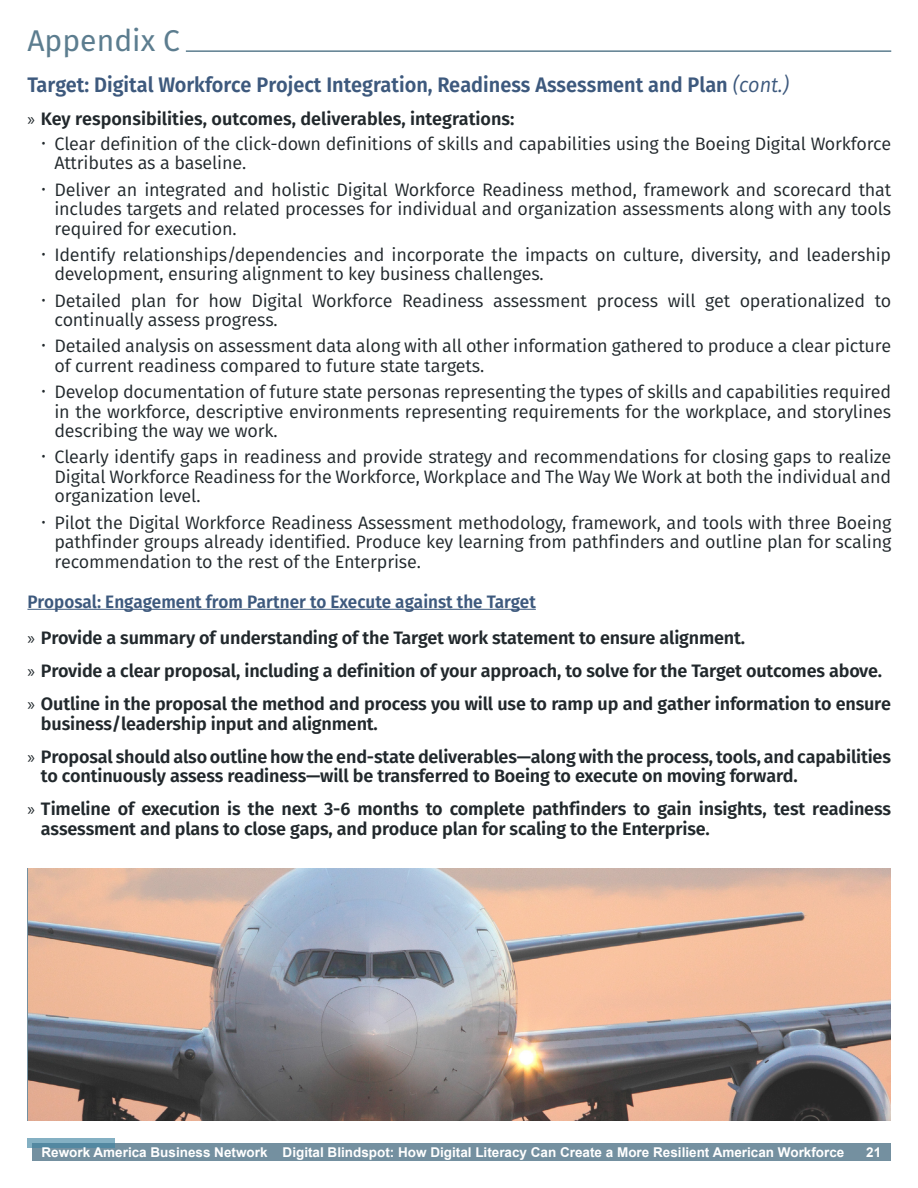
<style>
.page{position:relative;width:918px;height:1188px;background:#fff}
.page>*{position:absolute;margin:0;border:0;box-sizing:border-box;transform-origin:0 0}
.t1{font:30px "Fira Sans";color:#5c7d8f}
.t2{font:600 21px "Fira Sans";color:#3d597d;scale:.95 1}
.t3{font:18px/19.5px "Fira Sans";letter-spacing:-.01em;color:#21282c}
.t4{font:600 18px/33px "Fira Sans";letter-spacing:-.01em;color:#21282c}
.t5{font:600 18px "Fira Sans";color:#3d597d;scale:.95 1}
.t6{font:700 13.5px "Arial";color:#fff}
.s1{font-weight:400;font-style:italic}
.s2{font-family:"Myriad Pro";font-weight:400}
</style>
<div class="page">
<img style="left:28px;top:868px;width:863px;height:252px">
<div style="left:33px;top:1143px;width:858px;height:18px;background:#7490a0"></div>
<svg style="left:27px;top:1138px;width:88px;height:10px"></svg>
<hr style="left:186px;top:50px;width:705px;height:2px;background:#5c7d8f">
<hr style="left:27px;top:609px;width:509px;height:1px;background:#3d597d">
<h1 class="t1" style="left:27px;top:20px;width:154px">Appendix C</h1>
<p class="t2" style="left:27px;top:70px;width:803px">Target: Digital Workforce Project Integration, Readiness Assessment and Plan <span class="s1">(cont.)</span></p>
<p class="t4" style="left:27px;top:102px;width:489px"><span class="s2">»</span> Key responsibilities, outcomes, deliverables, integrations:</p>
<p class="t3" style="left:54px;top:134px;width:838px">Clear definition of the click-down definitions of skills and capabilities using the Boeing Digital Workforce<br>Attributes as a baseline.</p>
<p class="t3" style="left:54px;top:180px;width:838px;text-align:justify">Deliver an integrated and holistic Digital Workforce Readiness method, framework and scorecard that includes targets and related processes for individual and organization assessments along with any tools required for execution.</p>
<p class="t3" style="left:54px;top:245px;width:838px">Identify relationships/dependencies and incorporate the impacts on culture, diversity, and leadership development, ensuring alignment to key business challenges.</p>
<p class="t3" style="left:54px;top:291px;width:838px">Detailed plan for how Digital Workforce Readiness assessment process will get operationalized to continually assess progress.</p>
<p class="t3" style="left:54px;top:336px;width:838px">Detailed analysis on assessment data along with all other information gathered to produce a clear picture of current readiness compared to future state targets.</p>
<p class="t3" style="left:54px;top:382px;width:838px;text-align:justify">Develop documentation of future state personas representing the types of skills and capabilities required in the workforce, descriptive environments representing requirements for the workplace, and storylines describing the way we work.</p>
<p class="t3" style="left:54px;top:447px;width:838px;text-align:justify">Clearly identify gaps in readiness and provide strategy and recommendations for closing gaps to realize Digital Workforce Readiness for the Workforce, Workplace and The Way We Work at both the individual and organization level.</p>
<p class="t3" style="left:54px;top:513px;width:838px;text-align:justify">Pilot the Digital Workforce Readiness Assessment methodology, framework, and tools with three Boeing pathfinder groups already identified. Produce key learning from pathfinders and outline plan for scaling recommendation to the rest of the Enterprise.</p>
<p class="t5" style="left:27px;top:589px;width:537px">Proposal: Engagement from Partner to Execute against the Target</p>
<p class="t4" style="left:27px;top:621px;width:865px"><span class="s2">»</span> Provide a summary of understanding of the Target work statement to ensure alignment.<br><span class="s2">»</span> Provide a clear proposal, including a definition of your approach, to solve for the Target outcomes above. <span class="s2">»</span> Outline in the proposal the method and process you will use to ramp up and gather information to ensure</p>
<p class="t4" style="left:27px;top:707px;width:865px;text-indent:14px">business/leadership input and alignment.<br><span class="s2">»</span> Proposal should also outline how the end-state deliverables—along with the process, tools, and capabilities</p>
<p class="t4" style="left:27px;top:759px;width:865px;text-indent:14px">to continuously assess readiness—will be transferred to Boeing to execute on moving forward.<br><span class="s2">»</span> Timeline of execution is the next 3-6 months to complete pathfinders to gain insights, test readiness</p>
<p class="t4" style="left:41px;top:812px;width:670px">assessment and plans to close gaps, and produce plan for scaling to the Enterprise.</p>
<p class="t6" style="left:42px;top:1143px;width:804px">Rework America Business Network Digital Blindspot: How Digital Literacy Can Create a More Resilient American Workforce</p>
<p class="t6" style="left:866px;top:1143px;width:17px">21</p>
</div>
